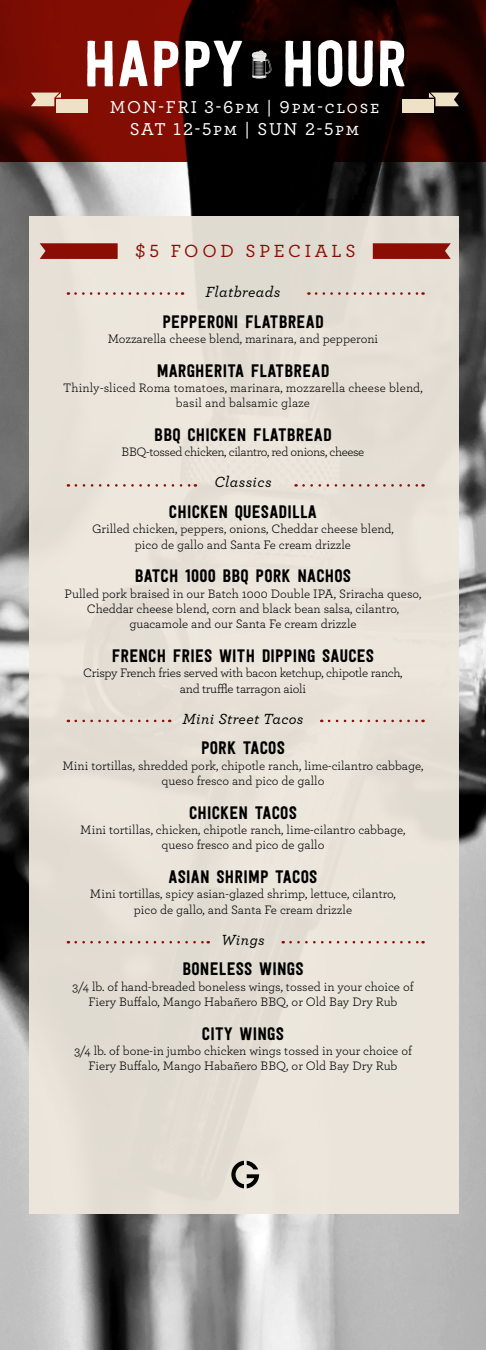
<style>
.page{position:relative;width:486px;height:1350px;background:#fff}
.page>*{position:absolute;margin:0;border:0;box-sizing:border-box;transform-origin:0 0}
.t1{font:64.2px "Festivo LC Basic";letter-spacing:.01em;color:#fff}
.t2{font:500 18.45px "Archer";letter-spacing:.2em;color:#8b0e04}
.t3{font:18px "Festivo LC Basic";letter-spacing:.01em;color:#000}
.t4{font:500 18px/22.5px "Archer";letter-spacing:.1em;color:#fff;text-align:center}
.t5{font:italic 500 15.45px "Archer";letter-spacing:.025em;color:#000}
.t6{font:12.9px/15.5px "Archer";color:#000;text-align:center}
.t7{font:12.9px/15.5px "Archer";letter-spacing:-.02em;color:#000;text-align:center}
.t8{font:12.9px "Archer";letter-spacing:-.03em;color:#000}
</style>
<div class="page">
<img style="left:0;top:162px;width:486px;height:1188px">
<svg style="left:0;top:0;width:486px;height:162px;background:#360501"></svg>
<div style="left:29px;top:217px;width:430px;height:997px;background:#ede7dd"></div>
<svg style="left:231px;top:1161px;width:28px;height:27px"></svg>
<svg style="left:40px;top:243px;width:78px;height:16px"></svg>
<svg style="left:373px;top:243px;width:78px;height:16px"></svg>
<svg style="left:76px;top:292px;width:107px;height:3px"></svg>
<svg style="left:76px;top:484px;width:120px;height:3px"></svg>
<svg style="left:76px;top:720px;width:94px;height:2px"></svg>
<svg style="left:76px;top:941px;width:133px;height:3px"></svg>
<svg style="left:316px;top:292px;width:108px;height:3px"></svg>
<svg style="left:304px;top:484px;width:120px;height:3px"></svg>
<svg style="left:329px;top:720px;width:95px;height:2px"></svg>
<svg style="left:290px;top:941px;width:134px;height:3px"></svg>
<div style="left:403px;top:99px;width:31px;height:14px;background:#eee1c6"></div>
<svg style="left:429px;top:93px;width:30px;height:13px"></svg>
<div style="left:56px;top:99px;width:31px;height:14px;background:#eee1c6"></div>
<svg style="left:31px;top:93px;width:30px;height:13px"></svg>
<img style="left:252px;top:50px;width:15px;height:6px">
<svg style="left:252px;top:56px;width:20px;height:22px"></svg>
<h1 class="t1" style="left:83px;top:25px;width:325px">HAPPY HOUR</h1>
<h3 class="t4" style="left:110px;top:94px;width:271px">MON-FRI 3-6pm | 9pm-close<br>SAT 12-5pm | SUN 2-5pm</h3>
<h2 class="t2" style="left:135px;top:238px;width:222px">$5 FOOD SPECIALS</h2>
<p class="t5" style="left:206px;top:280px;width:76px">Flatbreads</p>
<h3 class="t3" style="left:162px;top:311px;width:163px">PEPPERONI FLATBREAD</h3>
<p class="t6" style="left:108px;top:331px;width:272px">Mozzarella cheese blend, marinara, and pepperoni</p>
<h3 class="t3" style="left:157px;top:359px;width:174px">MARGHERITA FLATBREAD</h3>
<p class="t6" style="left:63px;top:379px;width:361px">Thinly-sliced Roma tomatoes, marinara, mozzarella cheese blend, basil and balsamic glaze</p>
<h3 class="t3" style="left:154px;top:424px;width:179px">BBQ CHICKEN FLATBREAD</h3>
<p class="t8" style="left:122px;top:443px;width:244px">BBQ-tossed chicken, cilantro, red onions, cheese</p>
<p class="t5" style="left:214px;top:471px;width:59px">Classics</p>
<h3 class="t3" style="left:169px;top:501px;width:150px">CHICKEN QUESADILLA</h3>
<p class="t6" style="left:92px;top:521px;width:303px">Grilled chicken, peppers, onions, Cheddar cheese blend, pico de gallo and Santa Fe cream drizzle</p>
<h3 class="t3" style="left:135px;top:565px;width:218px">BATCH 1000 BBQ PORK NACHOS</h3>
<p class="t6" style="left:65px;top:585px;width:358px">Pulled pork braised in our Batch 1000 Double IPA, Sriracha queso,<br>Cheddar cheese blend, corn and black bean salsa, cilantro, guacamole and our Santa Fe cream drizzle</p>
<h3 class="t3" style="left:112px;top:645px;width:264px">FRENCH FRIES WITH DIPPING SAUCES</h3>
<p class="t7" style="left:83px;top:665px;width:321px">Crispy French fries served with bacon ketchup, chipotle ranch, and truffle tarragon aioli</p>
<p class="t5" style="left:183px;top:707px;width:122px">Mini Street Tacos</p>
<h3 class="t3" style="left:201px;top:737px;width:85px">PORK TACOS</h3>
<p class="t6" style="left:62px;top:757px;width:363px">Mini tortillas, shredded pork, chipotle ranch, lime-cilantro cabbage, queso fresco and pico de gallo</p>
<h3 class="t3" style="left:189px;top:801px;width:109px">CHICKEN TACOS</h3>
<p class="t6" style="left:80px;top:821px;width:327px">Mini tortillas, chicken, chipotle ranch, lime-cilantro cabbage, queso fresco and pico de gallo</p>
<h3 class="t3" style="left:169px;top:866px;width:150px">ASIAN SHRIMP TACOS</h3>
<p class="t6" style="left:90px;top:886px;width:308px">Mini tortillas, spicy asian-glazed shrimp, lettuce, cilantro, pico de gallo, and Santa Fe cream drizzle</p>
<p class="t5" style="left:221px;top:928px;width:45px">Wings</p>
<h3 class="t3" style="left:182px;top:958px;width:123px">BONELESS WINGS</h3>
<p class="t6" style="left:72px;top:978px;width:343px">3/4 lb. of hand-breaded boneless wings, tossed in your choice of<br>Fiery Buffalo, Mango Habañero BBQ, or Old Bay Dry Rub</p>
<h3 class="t3" style="left:202px;top:1022px;width:84px">CITY WINGS</h3>
<p class="t6" style="left:74px;top:1042px;width:339px">3/4 lb. of bone-in jumbo chicken wings tossed in your choice of<br>Fiery Buffalo, Mango Habañero BBQ, or Old Bay Dry Rub</p>
</div>
